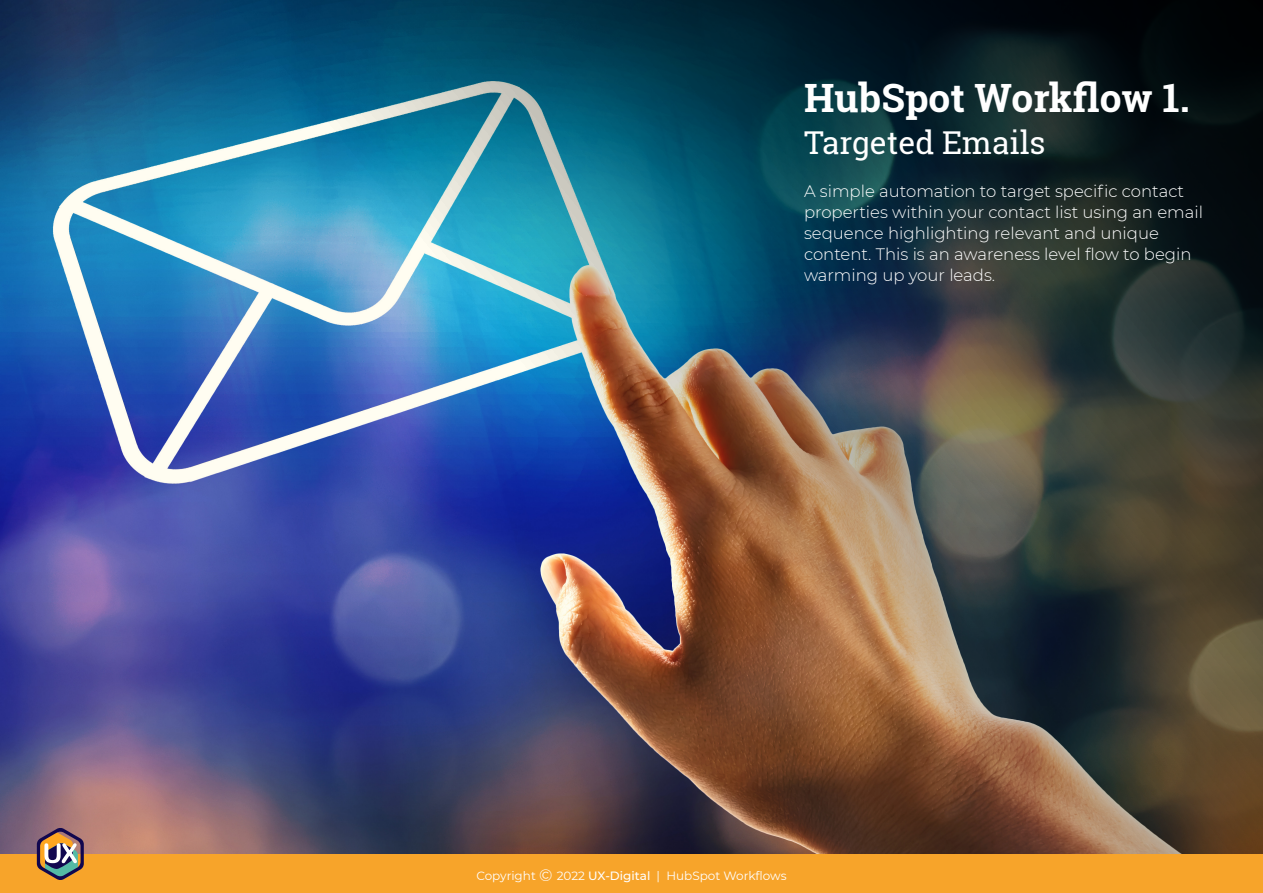
<style>
.page{position:relative;width:1263px;height:893px;background:#fff}
.page>*{position:absolute;margin:0;border:0;box-sizing:border-box;transform-origin:0 0}
.t1{font:700 39px "Roboto Slab";color:#fff}
.t2{font:31.5px "Roboto Slab";color:#fff}
.t3{font:300 16.5px/21px "Montserrat";color:#fff}
.t4{font:12px "Montserrat";color:#fff}
.s1{font-size:16.5px}
.s2{font-weight:500}
</style>
<div class="page">
<img style="left:0;top:0;width:1263px;height:855px">
<div style="left:0;top:855px;width:1263px;height:38px;background:#f7a42a"></div>
<svg style="left:37px;top:828px;width:47px;height:52px"></svg>
<h1 class="t1" style="left:804px;top:71px;width:387px">HubSpot Workflow 1.</h1>
<h2 class="t2" style="left:804px;top:121px;width:243px">Targeted Emails</h2>
<p class="t3" style="left:804px;top:180px;width:400px">A simple automation to target specific contact properties within your contact list using an email sequence highlighting relevant and unique content. This is an awareness level flow to begin warming up your leads.</p>
<p class="t4" style="left:476px;top:867px;width:312px">Copyright <span class="s1">©</span> 2022 <span class="s2">UX-Digital</span> | HubSpot Workflows</p>
</div>
